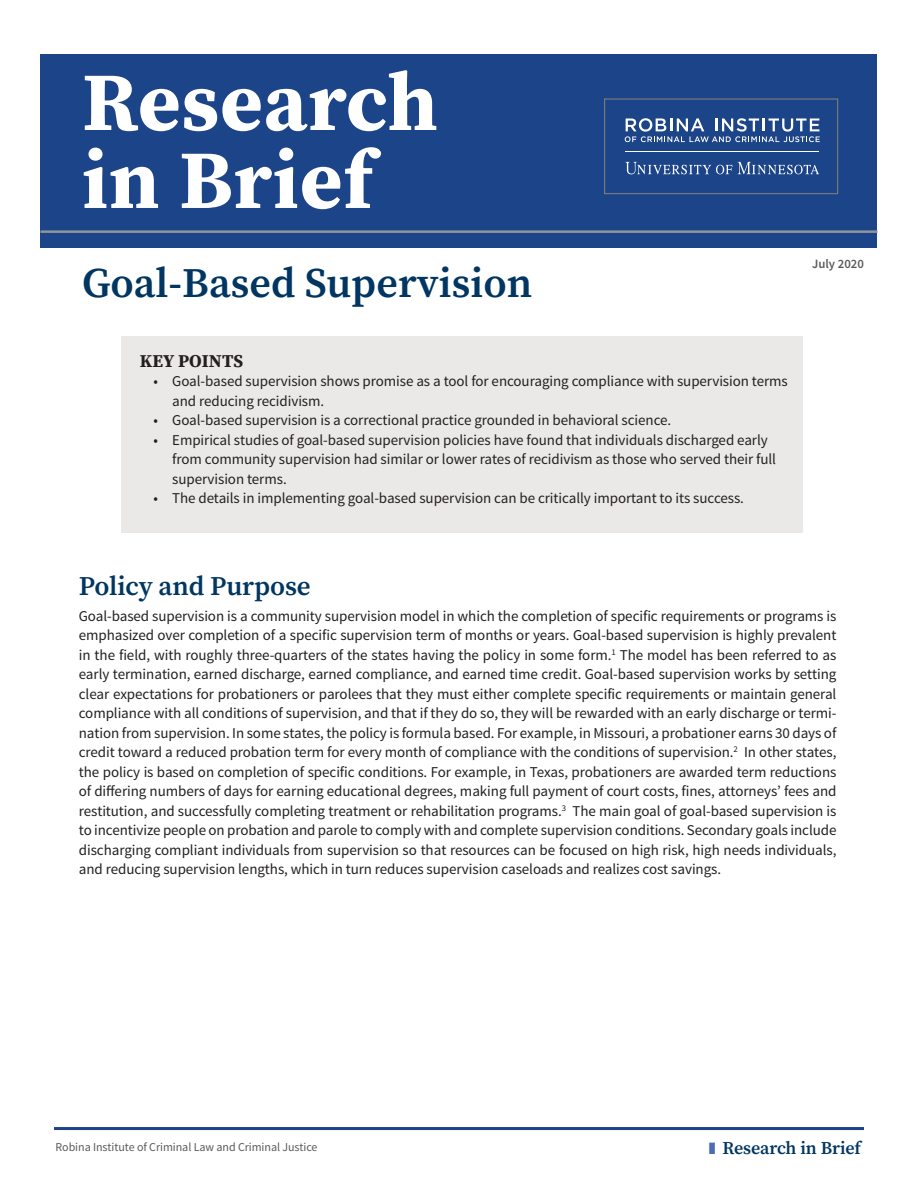
<style>
.page{position:relative;width:918px;height:1188px;background:#fff}
.page>*{position:absolute;margin:0;border:0;box-sizing:border-box;transform-origin:0 0}
.t1{font:700 82.5px/78px "Source Serif Pro";letter-spacing:.01em;color:#fff}
.t2{font:600 42px "Source Serif Pro";color:#003661}
.t3{font:600 27px "Source Serif Pro";letter-spacing:-.005em;color:#003661}
.t4{font:600 18px "Source Serif Pro";letter-spacing:-.005em;color:#003661}
.t5{font:700 18px "Source Serif Pro";letter-spacing:.005em;color:#231f20}
.t6{font:15px/19.5px "Source Sans Pro";letter-spacing:-.005em;color:#231f20}
.t7{font:600 12.75px "Source Sans Pro";color:#5a5a59}
.t8{font:12px "Source Sans Pro";letter-spacing:-.005em;color:#5a5a59}
</style>
<div class="page">
<hr style="left:54px;top:1127px;width:810px;height:3px;background:#1c4488">
<div style="left:40px;top:54px;width:838px;height:193px;background:#1c4488"></div>
<hr style="left:40px;top:230px;width:838px;height:3px;background:#939598">
<hr style="left:625px;top:152px;width:194px;height:1px;background:#fff">
<svg style="left:738px;top:162px;width:81px;height:12px"></svg>
<svg style="left:625px;top:162px;width:107px;height:12px"></svg>
<svg style="left:625px;top:118px;width:195px;height:24px"></svg>
<div style="left:604px;top:98px;width:234px;height:96px;border:1px solid #7d7c7a"></div>
<div style="left:121px;top:336px;width:681px;height:196px;background:#ebe9e8"></div>
<h1 class="t1" style="left:82px;top:62px;width:357px">Research in Brief</h1>
<h2 class="t2" style="left:82px;top:255px;width:452px">Goal-Based Supervision</h2>
<p class="t5" style="left:140px;top:348px;width:105px">KEY POINTS</p>
<p class="t6" style="left:172px;top:372px;width:617px;text-indent:-19px">• Goal-based supervision shows promise as a tool for encouraging compliance with supervision terms and reducing recidivism.</p>
<p class="t6" style="left:153px;top:411px;width:519px">• Goal-based supervision is a correctional practice grounded in behavioral science.</p>
<p class="t6" style="left:172px;top:430px;width:605px;text-indent:-19px">• Empirical studies of goal-based supervision policies have found that individuals discharged early from community supervision had similar or lower rates of recidivism as those who served their full supervision terms.</p>
<p class="t6" style="left:153px;top:489px;width:592px">• The details in implementing goal-based supervision can be critically important to its success.</p>
<p class="t7" style="left:812px;top:255px;width:53px">July 2020</p>
<h3 class="t3" style="left:79px;top:568px;width:233px">Policy and Purpose</h3>
<p class="t6" style="left:79px;top:606px;width:759px;text-align:justify">Goal-based supervision is a community supervision model in which the completion of specific requirements or programs is emphasized over completion of a specific supervision term of months or years. Goal-based supervision is highly prevalent in the field, with roughly three-quarters of the states having the policy in some form.<sup>1</sup> The model has been referred to as early termination, earned discharge, earned compliance, and earned time credit. Goal-based supervision works by setting clear expectations for probationers or parolees that they must either complete specific requirements or maintain general compliance with all conditions of supervision, and that if they do so, they will be rewarded with an early discharge or termi&shy;nation from supervision. In some states, the policy is formula based. For example, in Missouri, a probationer earns 30 days of credit toward a reduced probation term for every month of compliance with the conditions of supervision.<sup>2</sup> In other states, the policy is based on completion of specific conditions. For example, in Texas, probationers are awarded term reductions of differing numbers of days for earning educational degrees, making full payment of court costs, fines, attorneys’ fees and restitution, and successfully completing treatment or rehabilitation programs.<sup>3</sup> The main goal of goal-based supervision is to incentivize people on probation and parole to comply with and complete supervision conditions. Secondary goals include discharging compliant individuals from supervision so that resources can be focused on high risk, high needs individuals, and reducing supervision lengths, which in turn reduces supervision caseloads and realizes cost savings.</p>
<p class="t8" style="left:56px;top:1140px;width:264px">Robina Institute of Criminal Law and Criminal Justice</p>
<p class="t4" style="left:722px;top:1135px;width:140px">Research in Brief</p>
</div>
